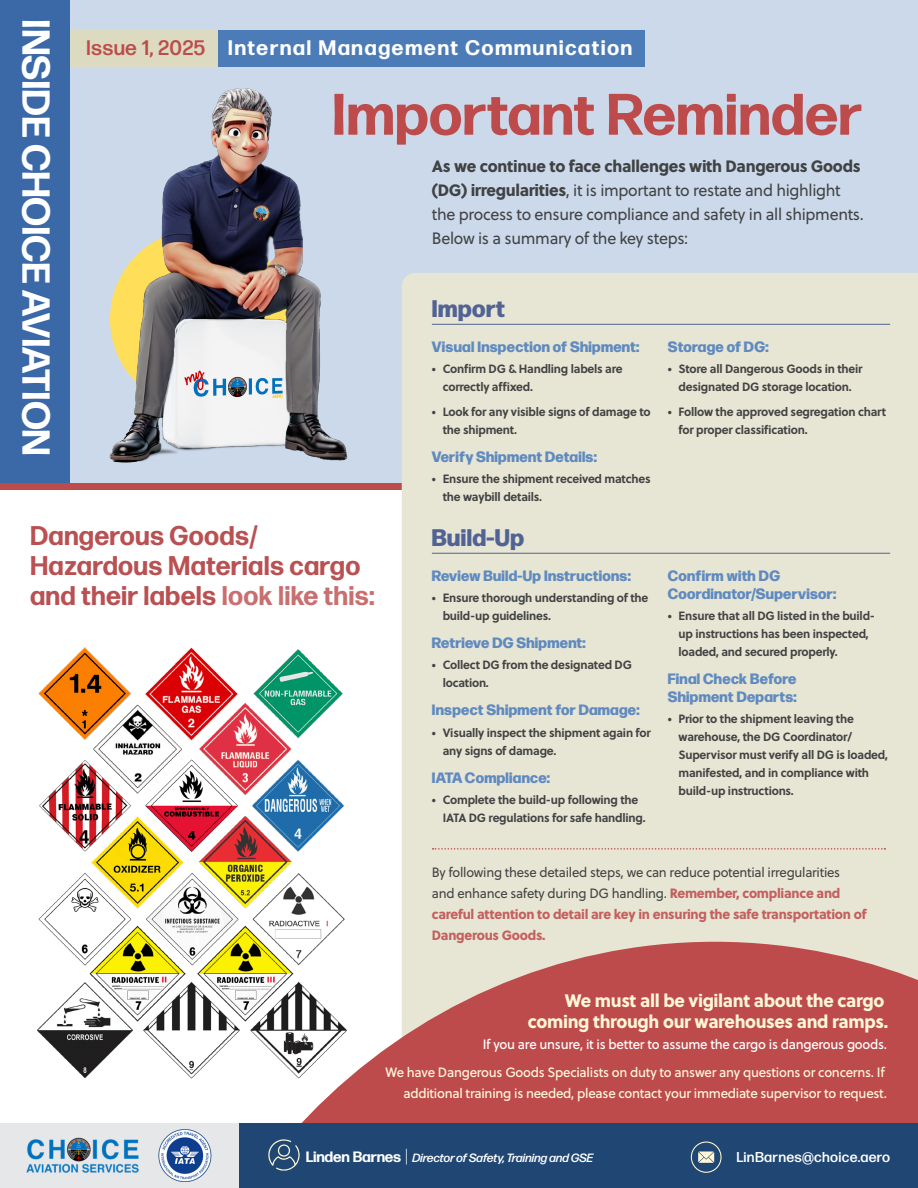
<style>
.page{position:relative;width:918px;height:1188px;background:#fff}
.page>*{position:absolute;margin:0;border:0;box-sizing:border-box;transform-origin:0 0}
.t1{font:700 58.35px "Forma DJR Text";color:#bd4b4b}
.t2{font:700 39px "Forma DJR Text";letter-spacing:-.01em;color:#fff}
.t3{font:700 27px/30px "Forma DJR Text";letter-spacing:.01em;color:#b95052}
.List_Headlines{font:800 24px "Forma DJR Display";letter-spacing:.02em;color:#516394}
.t4{font:700 21px "Forma DJR Display";letter-spacing:.09em;color:#fff}
.t5{font:500 21px "Forma DJR Display";letter-spacing:.04em;color:#bd4b4b}
.t6{font:18px/21px "Soleil Xb";letter-spacing:-.02em;color:#fff7d6;text-align:right}
.t7{font:16.5px/24px "Soleil";letter-spacing:-.02em;color:#414243}
.List_Subheadlines{font:800 15px/18px "Forma DJR Display";letter-spacing:.02em;color:#5f8ac0}
.t8{font:500 14.25px "Forma DJR Text";letter-spacing:.02em;color:#fff}
.t9{font:13.5px/21px "Soleil Xb";letter-spacing:-.02em;color:#c45f5f}
.t10{font:13.5px/21px "Soleil Bk";letter-spacing:-.02em;color:#fff8db;text-align:right}
.t11{font:13.5px "Soleil Bk";letter-spacing:-.02em;color:#fff}
.t12{font:700 12px/18px "Soleil";letter-spacing:-.02em;color:#414243}
.t13{font:italic 500 12px "Forma DJR Text";letter-spacing:-.01em;color:#fff}
.s1{font-family:"Soleil Xb"}
.s2{color:#c96f70}
.s3{font-family:"Soleil";color:#414243}
.s4{font-weight:700;font-style:normal;font-size:15px}
.s5{font-weight:300;font-style:normal;font-size:18px}
</style>
<div class="page">
<div style="left:0;top:0;width:918px;height:487px;background:#cbd9ea"></div>
<div style="left:69px;top:30px;width:150px;height:37px;background:#dcdac0"></div>
<div style="left:219px;top:30px;width:426px;height:37px;background:#4b7cb8"></div>
<img style="left:109px;top:88px;width:239px;height:375px">
<div style="left:0;top:0;width:69px;height:486px;background:#3b69a8"></div>
<div style="left:0;top:484px;width:918px;height:6px;background:#bd4b4b"></div>
<div style="left:402px;top:273px;width:516px;height:669px;background:#e7e5d3"></div>
<svg style="left:301px;top:942px;width:617px;height:181px;background:#c46563"></svg>
<div style="left:239px;top:1123px;width:679px;height:65px;background:#204773"></div>
<div style="left:0;top:1123px;width:239px;height:65px;background:#e6e7e9"></div>
<svg style="left:691px;top:1142px;width:31px;height:31px"></svg>
<img style="left:26px;top:1137px;width:113px;height:36px">
<img style="left:158px;top:1129px;width:54px;height:53px">
<svg style="left:268px;top:1139px;width:32px;height:32px"></svg>
<img style="left:37px;top:647px;width:327px;height:445px">
<hr style="left:432px;top:324px;width:458px;height:1px;background:#516394">
<hr style="left:432px;top:553px;width:458px;height:1px;background:#516394">
<svg style="left:433px;top:848px;width:452px;height:2px"></svg>
<p class="t2" style="left:61px;top:19px;width:438px;rotate:90deg">INSIDE CHOICE AVIATION</p>
<p class="t5" style="left:87px;top:35px;width:120px">Issue 1, 2025</p>
<p class="t4" style="left:228px;top:34px;width:405px">Internal Management Communication</p>
<p class="t1" style="left:332px;top:77px;width:532px">Important Reminder</p>
<p class="t7" style="left:432px;top:154px;width:433px"><span class="s1">As we continue to face challenges with Dangerous Goods (DG) irregularities</span>, it is important to restate and highlight the process to ensure compliance and safety in all shipments.<br>Below is a summary of the key steps:</p>
<p class="List_Headlines" style="left:432px;top:290px;width:75px">Import</p>
<p class="List_Subheadlines" style="left:432px;top:337px;width:209px">Visual Inspection of Shipment:</p>
<p class="t12" style="left:443px;top:359px;width:182px;text-indent:-11px">• Confirm DG &amp; Handling labels are correctly affixed.</p>
<p class="t12" style="left:443px;top:402px;width:210px;text-indent:-11px">• Look for any visible signs of damage to the shipment.</p>
<p class="List_Subheadlines" style="left:432px;top:446px;width:166px">Verify Shipment Details:</p>
<p class="t12" style="left:443px;top:469px;width:209px;text-indent:-11px">• Ensure the shipment received matches the waybill details.</p>
<p class="List_Subheadlines" style="left:668px;top:337px;width:102px">Storage of DG:</p>
<p class="t12" style="left:668px;top:359px;width:196px;text-align:center">• Store all Dangerous Goods in their designated DG storage location.</p>
<p class="t12" style="left:679px;top:402px;width:209px;text-indent:-11px">• Follow the approved segregation chart for proper classification.</p>
<p class="t3" style="left:30px;top:520px;width:346px">Dangerous Goods/<br>Hazardous Materials cargo and their labels <span class="s2">look like this:</span></p>
<p class="List_Headlines" style="left:432px;top:519px;width:94px">Build-Up</p>
<p class="List_Subheadlines" style="left:432px;top:565px;width:200px">Review Build-Up Instructions:</p>
<p class="t12" style="left:443px;top:588px;width:207px;text-indent:-11px">• Ensure thorough understanding of the build-up guidelines.</p>
<p class="List_Subheadlines" style="left:432px;top:633px;width:155px">Retrieve DG Shipment:</p>
<p class="t12" style="left:443px;top:655px;width:191px;text-indent:-11px">• Collect DG from the designated DG location.</p>
<p class="List_Subheadlines" style="left:432px;top:700px;width:209px">Inspect Shipment for Damage:</p>
<p class="t12" style="left:443px;top:723px;width:210px;text-indent:-11px">• Visually inspect the shipment again for any signs of damage.</p>
<p class="List_Subheadlines" style="left:432px;top:767px;width:120px">IATA Compliance:</p>
<p class="t12" style="left:443px;top:790px;width:204px;text-indent:-11px">• Complete the build-up following the<br>IATA DG regulations for safe handling.</p>
<p class="List_Subheadlines" style="left:668px;top:565px;width:170px">Confirm with DG<br>Coordinator/Supervisor:</p>
<p class="t12" style="left:679px;top:606px;width:198px;text-indent:-11px">• Ensure that all DG listed in the build&shy;up instructions has been inspected, loaded, and secured properly.</p>
<p class="List_Subheadlines" style="left:668px;top:669px;width:130px">Final Check Before<br>Shipment Departs:</p>
<p class="t12" style="left:679px;top:709px;width:211px;text-indent:-11px">• Prior to the shipment leaving the warehouse, the DG Coordinator/ Supervisor must verify all DG is loaded, manifested, and in compliance with build-up instructions.</p>
<p class="t9" style="left:432px;top:861px;width:436px"><span class="s3">By following these detailed steps, we can reduce potential irregularities<br>and enhance safety during DG handling.</span> Remember, compliance and careful attention to detail are key in ensuring the safe transportation of Dangerous Goods.</p>
<p class="t6" style="left:528px;top:989px;width:362px">We must all be vigilant about the cargo coming through our warehouses and ramps.</p>
<p class="t11" style="left:483px;top:1034px;width:406px">If you are unsure, it is better to assume the cargo is dangerous goods.</p>
<p class="t10" style="left:386px;top:1061px;width:503px">We have Dangerous Goods Specialists on duty to answer any questions or concerns. If additional training is needed, please contact your immediate supervisor to request.</p>
<p class="t13" style="left:306px;top:1150px;width:289px"><span class="s4">Linden Barnes</span> <span class="s5">|</span> Director of Safety, Training and GSE</p>
<p class="t8" style="left:736px;top:1148px;width:155px">LinBarnes@choice.aero</p>
</div>
